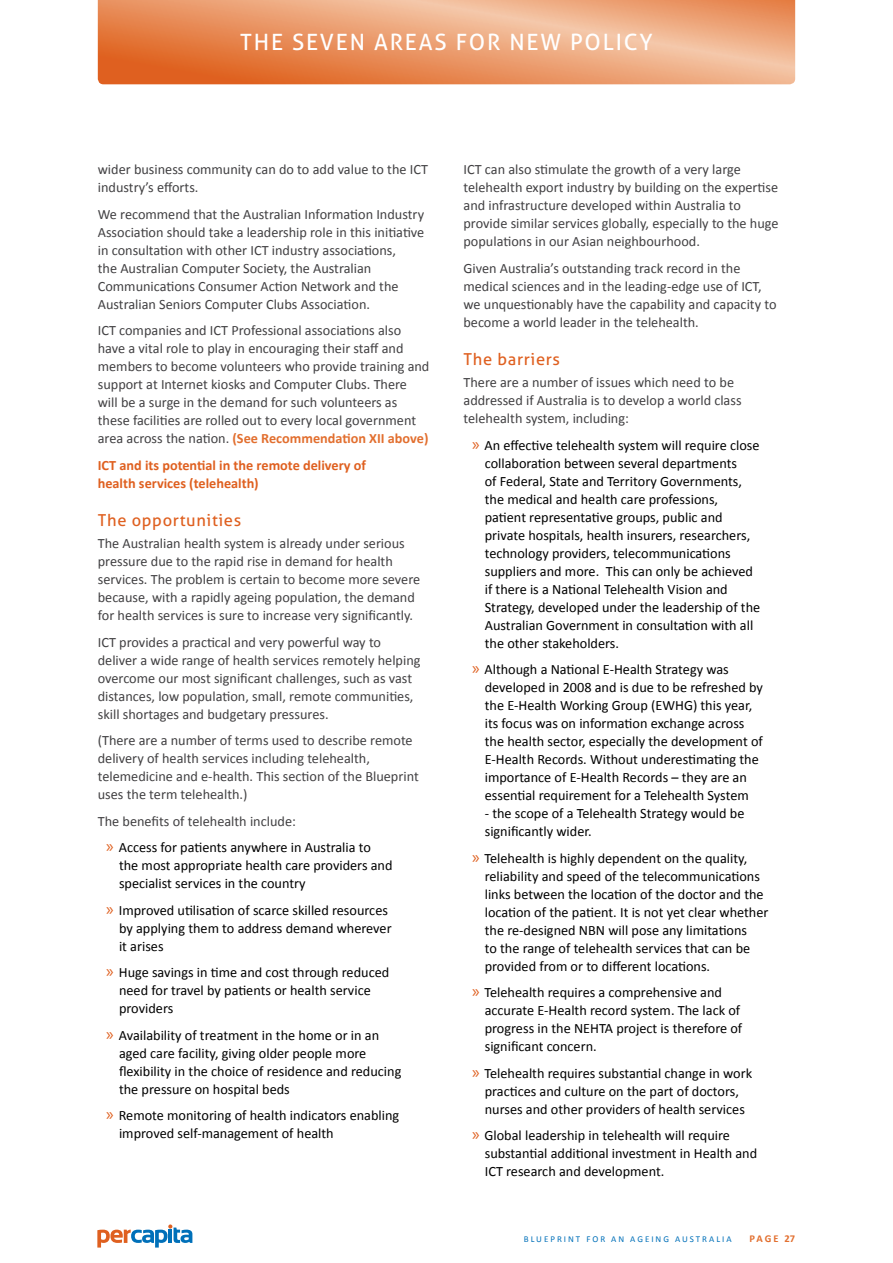
<style>
.page{position:relative;width:893px;height:1263px;background:#fff}
.page>*{position:absolute;margin:0;border:0;box-sizing:border-box;transform-origin:0 0}
.t1{font:22.5px "Aller";letter-spacing:.08em;color:#fff}
.t2{font:16.5px "Aller";letter-spacing:.04em;color:#df6020}
.t3{font:14.25px/18px "Calibri";color:#000}
.t4{font:14.25px/18px "Calibri";color:#414042}
.t5{font:700 14.25px/18px "Calibri";color:#df6020}
.t6{font:700 10.5px "Calibri";letter-spacing:.16em;color:#e26f2f}
.t7{font:9px "Calibri";letter-spacing:.22em;color:#0070b9}
.s1{font-weight:700;color:#e26f2f}
.s2{color:#414042}
.s3{font-family:"Myriad Pro";font-size:18px;color:#df6020}
</style>
<div class="page">
<svg style="left:97px;top:1224px;width:95px;height:23px"></svg>
<svg style="left:98px;top:0;width:697px;height:84px;background:#eb9a6c"></svg>
<h1 class="t1" style="left:240px;top:29px;width:414px">THE SEVEN AREAS FOR NEW POLICY</h1>
<p class="t4" style="left:98px;top:160px;width:332px">wider business community can do to add value to the ICT industry’s efforts.</p>
<p class="t4" style="left:98px;top:204px;width:328px">We recommend that the Australian Information Industry Association should take a leadership role in this initiative in consultation with other ICT industry associations,<br>the Australian Computer Society, the Australian Communications Consumer Action Network and the Australian Seniors Computer Clubs Association.</p>
<p class="t4" style="left:98px;top:321px;width:333px">ICT companies and ICT Professional associations also have a vital role to play in encouraging their staff and members to become volunteers who provide training and support at Internet kiosks and Computer Clubs. There will be a surge in the demand for such volunteers as these facilities are rolled out to every local government area across the nation. <span class="s1">(See Recommendation XII above)</span></p>
<p class="t5" style="left:98px;top:455px;width:270px">ICT and its potential in the remote delivery of health services (telehealth)</p>
<p class="t2" style="left:98px;top:510px;width:145px">The opportunities</p>
<p class="t4" style="left:98px;top:534px;width:324px">The Australian health system is already under serious pressure due to the rapid rise in demand for health services. The problem is certain to become more severe because, with a rapidly ageing population, the demand for health services is sure to increase very significantly.</p>
<p class="t4" style="left:98px;top:632px;width:324px">ICT provides a practical and very powerful way to deliver a wide range of health services remotely helping overcome our most significant challenges, such as vast distances, low population, small, remote communities, skill shortages and budgetary pressures.</p>
<p class="t4" style="left:98px;top:731px;width:323px">(There are a number of terms used to describe remote delivery of health services including telehealth, telemedicine and e-health. This section of the Blueprint uses the term telehealth.)</p>
<p class="t3" style="left:106px;top:807px;width:266px;line-height:26.5px;text-indent:-9px"><span class="s2">The benefits of telehealth include:<br></span><span class="s3">»</span> Access for patients anywhere in Australia to</p>
<p class="t3" style="left:119px;top:856px;width:275px">the most appropriate health care providers and specialist services in the country</p>
<p class="t3" style="left:119px;top:900px;width:274px;text-indent:-13px"><span class="s3">»</span> Improved utilisation of scarce skilled resources by applying them to address demand wherever it arises</p>
<p class="t3" style="left:119px;top:963px;width:272px;text-indent:-13px"><span class="s3">»</span> Huge savings in time and cost through reduced need for travel by patients or health service providers</p>
<p class="t3" style="left:119px;top:1025px;width:284px;text-indent:-13px"><span class="s3">»</span> Availability of treatment in the home or in an aged care facility, giving older people more flexibility in the choice of residence and reducing the pressure on hospital beds</p>
<p class="t3" style="left:119px;top:1106px;width:282px;text-indent:-13px"><span class="s3">»</span> Remote monitoring of health indicators enabling improved self-management of health</p>
<p class="t4" style="left:463px;top:160px;width:317px">ICT can also stimulate the growth of a very large telehealth export industry by building on the expertise and infrastructure developed within Australia to provide similar services globally, especially to the huge populations in our Asian neighbourhood.</p>
<p class="t4" style="left:463px;top:258px;width:315px">Given Australia’s outstanding track record in the medical sciences and in the leading-edge use of ICT, we unquestionably have the capability and capacity to become a world leader in the telehealth.</p>
<p class="t2" style="left:463px;top:349px;width:98px">The barriers</p>
<p class="t4" style="left:463px;top:373px;width:280px">There are a number of issues which need to be addressed if Australia is to develop a world class telehealth system, including:</p>
<p class="t3" style="left:485px;top:435px;width:277px;text-indent:-13px"><span class="s3">»</span> An effective telehealth system will require close collaboration between several departments<br>of Federal, State and Territory Governments, the medical and health care professions, patient representative groups, public and private hospitals, health insurers, researchers, technology providers, telecommunications suppliers and more. This can only be achieved if there is a National Telehealth Vision and Strategy, developed under the leadership of the Australian Government in consultation with all the other stakeholders.</p>
<p class="t3" style="left:485px;top:660px;width:280px;text-indent:-13px"><span class="s3">»</span> Although a National E-Health Strategy was developed in 2008 and is due to be refreshed by the E-Health Working Group (EWHG) this year, its focus was on information exchange across the health sector, especially the development of E-Health Records. Without underestimating the importance of E-Health Records – they are an essential requirement for a Telehealth System</p>
<p class="t3" style="left:485px;top:804px;width:261px">- the scope of a Telehealth Strategy would be significantly wider.</p>
<p class="t3" style="left:485px;top:848px;width:285px;text-indent:-13px"><span class="s3">»</span> Telehealth is highly dependent on the quality, reliability and speed of the telecommunications links between the location of the doctor and the location of the patient. It is not yet clear whether the re-designed NBN will pose any limitations<br>to the range of telehealth services that can be provided from or to different locations.</p>
<p class="t3" style="left:485px;top:983px;width:259px;text-indent:-13px"><span class="s3">»</span> Telehealth requires a comprehensive and accurate E-Health record system. The lack of progress in the NEHTA project is therefore of significant concern.</p>
<p class="t3" style="left:472px;top:1063px;width:282px;text-align:center"><span class="s3">»</span> Telehealth requires substantial change in work practices and culture on the part of doctors, nurses and other providers of health services</p>
<p class="t3" style="left:485px;top:1126px;width:274px;text-indent:-13px"><span class="s3">»</span> Global leadership in telehealth will require substantial additional investment in Health and<br>ICT research and development.</p>
<p class="t7" style="left:524px;top:1233px;width:209px">BLUEPRINT FOR AN AGEING AUSTRALIA</p>
<p class="t6" style="left:749px;top:1232px;width:47px">PAGE 27</p>
</div>
